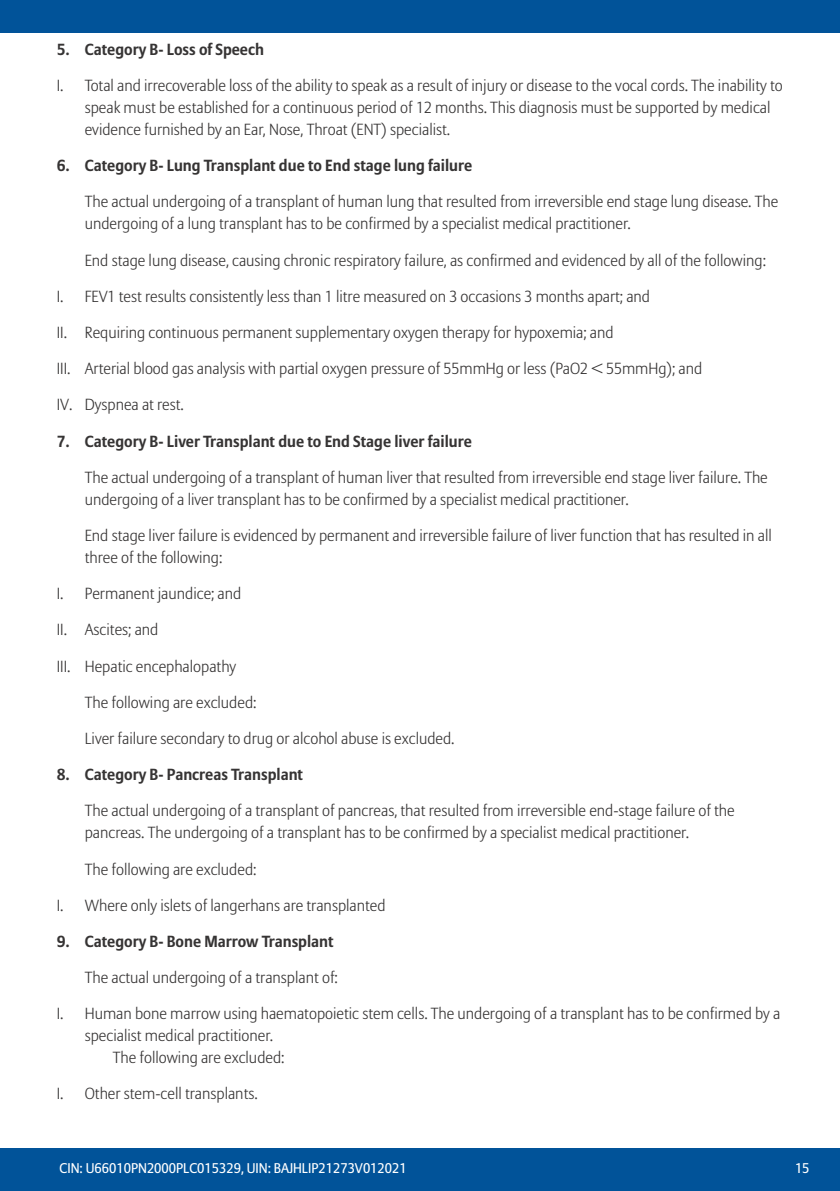
<style>
.page{position:relative;width:840px;height:1191px;background:#fff}
.page>*{position:absolute;margin:0;border:0;box-sizing:border-box;transform-origin:0 0}
.t1{font:300 16px/22px "Allianz Sans";color:#363434}
.t2{font:700 16px "Allianz Sans";color:#363434}
.t3{font:14px "Allianz Sans";color:#fff}
</style>
<div class="page">
<div style="left:0;top:0;width:839px;height:33px;background:#015399"></div>
<div style="left:0;top:1148px;width:839px;height:43px;background:#015399"></div>
<p class="t2" style="left:57px;top:39px;width:209px">5. Category B- Loss of Speech</p>
<p class="t1" style="left:85px;top:74px;width:699px;text-indent:-28px">I. Total and irrecoverable loss of the ability to speak as a result of injury or disease to the vocal cords. The inability to speak must be established for a continuous period of 12 months. This diagnosis must be supported by medical evidence furnished by an Ear, Nose, Throat (ENT) specialist.</p>
<p class="t2" style="left:57px;top:155px;width:417px">6. Category B- Lung Transplant due to End stage lung failure</p>
<p class="t1" style="left:85px;top:191px;width:694px">The actual undergoing of a transplant of human lung that resulted from irreversible end stage lung disease. The undergoing of a lung transplant has to be confirmed by a specialist medical practitioner.</p>
<p class="t1" style="left:85px;top:249px;width:682px">End stage lung disease, causing chronic respiratory failure, as confirmed and evidenced by all of the following:</p>
<p class="t1" style="left:57px;top:285px;width:594px">I. FEV1 test results consistently less than 1 litre measured on 3 occasions 3 months apart; and</p>
<p class="t1" style="left:57px;top:321px;width:558px">II. Requiring continuous permanent supplementary oxygen therapy for hypoxemia; and</p>
<p class="t1" style="left:57px;top:357px;width:646px">III. Arterial blood gas analysis with partial oxygen pressure of 55mmHg or less (PaO2 &lt; 55mmHg); and</p>
<p class="t1" style="left:57px;top:393px;width:129px">IV. Dyspnea at rest.</p>
<p class="t2" style="left:57px;top:431px;width:416px">7. Category B- Liver Transplant due to End Stage liver failure</p>
<p class="t1" style="left:85px;top:466px;width:684px">The actual undergoing of a transplant of human liver that resulted from irreversible end stage liver failure. The undergoing of a liver transplant has to be confirmed by a specialist medical practitioner.</p>
<p class="t1" style="left:85px;top:524px;width:688px">End stage liver failure is evidenced by permanent and irreversible failure of liver function that has resulted in all three of the following:</p>
<p class="t1" style="left:57px;top:582px;width:186px">I. Permanent jaundice; and</p>
<p class="t1" style="left:57px;top:618px;width:103px">II. Ascites; and</p>
<p class="t1" style="left:57px;top:655px;width:181px">III. Hepatic encephalopathy</p>
<p class="t1" style="left:85px;top:691px;width:173px">The following are excluded:</p>
<p class="t1" style="left:85px;top:727px;width:371px">Liver failure secondary to drug or alcohol abuse is excluded.</p>
<p class="t2" style="left:57px;top:764px;width:248px">8. Category B- Pancreas Transplant</p>
<p class="t1" style="left:85px;top:799px;width:651px">The actual undergoing of a transplant of pancreas, that resulted from irreversible end-stage failure of the pancreas. The undergoing of a transplant has to be confirmed by a specialist medical practitioner.</p>
<p class="t1" style="left:85px;top:857px;width:173px">The following are excluded:</p>
<p class="t1" style="left:57px;top:894px;width:330px">I. Where only islets of langerhans are transplanted</p>
<p class="t2" style="left:57px;top:931px;width:278px">9. Category B- Bone Marrow Transplant</p>
<p class="t1" style="left:85px;top:966px;width:254px">The actual undergoing of a transplant of:</p>
<p class="t1" style="left:57px;top:1002px;width:724px">I. Human bone marrow using haematopoietic stem cells. The undergoing of a transplant has to be confirmed by a</p>
<p class="t1" style="left:85px;top:1024px;width:190px">specialist medical practitioner.</p>
<p class="t1" style="left:113px;top:1046px;width:173px">The following are excluded:</p>
<p class="t1" style="left:57px;top:1082px;width:202px">I. Other stem-cell transplants.</p>
<p class="t3" style="left:59px;top:1159px;width:348px">CIN: U66010PN2000PLC015329, UIN: BAJHLIP21273V012021</p>
<p class="t3" style="left:794px;top:1159px;width:16px">15</p>
</div>
